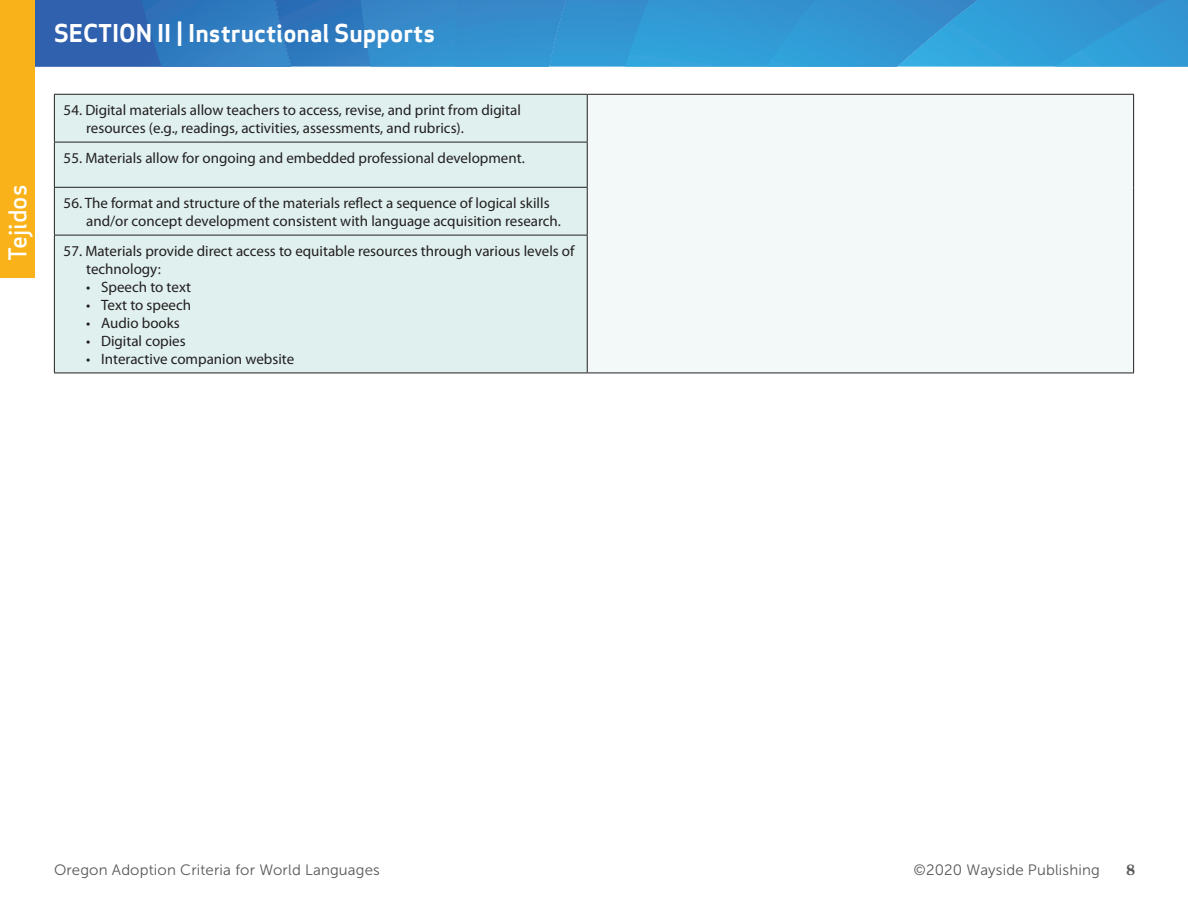
<style>
.page{position:relative;width:1188px;height:918px;background:#fff}
.page>*{position:absolute;margin:0;border:0;box-sizing:border-box;transform-origin:0 0}
.t1{font:700 24px "Apex Sans";color:#fff}
.t2{font:500 24px "Apex Sans";color:#fff}
.t3{font:15px/18px "Myriad Pro";color:#231f20}
.t4{font:15px "Museo Sans 300";letter-spacing:.01em;color:#57585a}
.t5{font:700 15px "New Century Schlbk LT Std";color:#57585a}
</style>
<div class="page">
<svg style="left:35px;top:0;width:1153px;height:67px;background:#328ccb"></svg>
<div style="left:0;top:0;width:35px;height:278px;background:#f9b21a"></div>
<div style="left:55px;top:95px;width:532px;height:278px;background:#dff0ef"></div>
<div style="left:587px;top:94px;width:547px;height:279px;background:#f3f9f9"></div>
<hr style="left:54px;top:94px;width:533px;height:1px;background:#231f20">
<hr style="left:54px;top:142px;width:534px;height:1px;background:#231f20">
<hr style="left:54px;top:187px;width:534px;height:1px;background:#231f20">
<hr style="left:54px;top:235px;width:534px;height:1px;background:#231f20">
<hr style="left:54px;top:373px;width:533px;height:1px;background:#231f20">
<hr style="left:587px;top:94px;width:547px;height:1px;background:#231f20">
<hr style="left:587px;top:373px;width:547px;height:1px;background:#231f20">
<hr style="left:54px;top:95px;width:1px;height:47px;background:#231f20">
<hr style="left:54px;top:142px;width:1px;height:45px;background:#231f20">
<hr style="left:54px;top:188px;width:1px;height:47px;background:#231f20">
<hr style="left:54px;top:235px;width:1px;height:138px;background:#231f20">
<hr style="left:587px;top:95px;width:1px;height:47px;background:#231f20">
<hr style="left:1133px;top:95px;width:1px;height:47px;background:#231f20">
<hr style="left:587px;top:142px;width:1px;height:45px;background:#231f20">
<hr style="left:1133px;top:142px;width:1px;height:45px;background:#231f20">
<hr style="left:587px;top:188px;width:1px;height:47px;background:#231f20">
<hr style="left:1133px;top:187px;width:1px;height:48px;background:#231f20">
<hr style="left:587px;top:235px;width:1px;height:138px;background:#231f20">
<hr style="left:1133px;top:235px;width:1px;height:138px;background:#231f20">
<h1 class="t2" style="left:-3px;top:261px;width:78px;rotate:-90deg">Tejidos</h1>
<h1 class="t1" style="left:54px;top:18px;width:383px">SECTION II | Instructional Supports</h1>
<p class="t3" style="left:86px;top:101px;width:436px;text-indent:-22px">54. Digital materials allow teachers to access, revise, and print from digital resources (e.g., readings, activities, assessments, and rubrics).</p>
<p class="t3" style="left:64px;top:149px;width:463px">55. Materials allow for ongoing and embedded professional development.</p>
<p class="t3" style="left:86px;top:194px;width:476px;text-indent:-22px">56. The format and structure of the materials reflect a sequence of logical skills and/or concept development consistent with language acquisition research.</p>
<p class="t3" style="left:86px;top:242px;width:490px;text-indent:-22px">57. Materials provide direct access to equitable resources through various levels of technology:</p>
<p class="t3" style="left:86px;top:278px;width:106px">• Speech to text</p>
<p class="t3" style="left:86px;top:296px;width:107px">• Text to speech</p>
<p class="t3" style="left:86px;top:314px;width:95px">• Audio books</p>
<p class="t3" style="left:86px;top:332px;width:101px">• Digital copies</p>
<p class="t3" style="left:86px;top:350px;width:210px">• Interactive companion website</p>
<p class="t4" style="left:54px;top:862px;width:327px">Oregon Adoption Criteria for World Languages</p>
<p class="t4" style="left:913px;top:862px;width:188px">©2020 Wayside Publishing</p>
<p class="t5" style="left:1126px;top:860px;width:10px">8</p>
</div>
